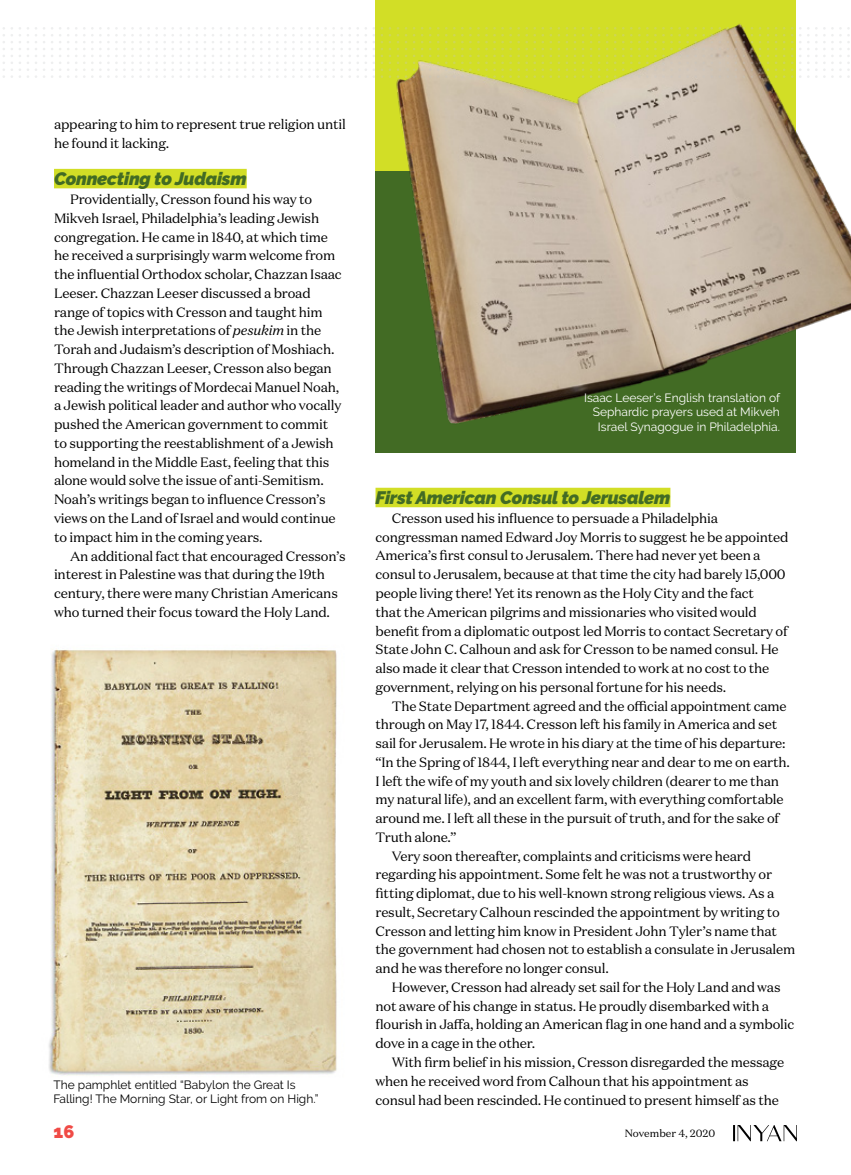
<style>
.page{position:relative;width:851px;height:1175px;background:#fff}
.page>*{position:absolute;margin:0;border:0;box-sizing:border-box;transform-origin:0 0}
.t1{font:italic 900 18px "Raleway";letter-spacing:-.015em;color:#426b24}
.t2{font:900 18px "Raleway";color:#f04b46}
.t3{font:13.5px/18.8px "Domaine Text";letter-spacing:-.015em;color:#000}
.t4{font:12px/14.4px "Raleway";color:#fff;text-align:right}
.t5{font:12px/14.4px "Raleway";color:#000}
.t6{font:10.5px "Domaine Text";color:#000}
.s1{font-style:italic}
</style>
<div class="page">
<img style="left:375px;top:0;width:475px;height:453px">
<svg style="left:3px;top:27px;width:847px;height:51px"></svg>
<div style="left:54px;top:169px;width:193px;height:19px;background:#d2de26"></div>
<div style="left:375px;top:488px;width:295px;height:19px;background:#d2de26"></div>
<img style="left:49px;top:649px;width:288px;height:427px">
<svg style="left:733px;top:1125px;width:63px;height:16px"></svg>
<p class="t3" style="left:54px;top:115px;width:293px">appearing to him to represent true religion until he found it lacking.</p>
<h1 class="t1" style="left:54px;top:169px;width:194px">Connecting to Judaism</h1>
<p class="t3" style="left:54px;top:190px;width:289px;text-indent:16px">Providentially, Cresson found his way to Mikveh Israel, Philadelphia’s leading Jewish congregation. He came in 1840, at which time he received a surprisingly warm welcome from the influential Orthodox scholar, Chazzan Isaac Leeser. Chazzan Leeser discussed a broad range of topics with Cresson and taught him the Jewish interpretations of <span class="s1">pesukim</span> in the Torah and Judaism’s description of Moshiach.<br>Through Chazzan Leeser, Cresson also began reading the writings of Mordecai Manuel Noah, a Jewish political leader and author who vocally pushed the American government to commit to supporting the reestablishment of a Jewish homeland in the Middle East, feeling that this alone would solve the issue of anti-Semitism.<br>Noah’s writings began to influence Cresson’s views on the Land of Israel and would continue to impact him in the coming years.</p>
<p class="t3" style="left:54px;top:546px;width:293px;text-indent:16px">An additional fact that encouraged Cresson’s interest in Palestine was that during the 19th century, there were many Christian Americans who turned their focus toward the Holy Land.</p>
<p class="t4" style="left:584px;top:390px;width:198px">Isaac Leeser’s English translation of<br>Sephardic prayers used at Mikveh<br>Israel Synagogue in Philadelphia.</p>
<h1 class="t1" style="left:375px;top:487px;width:296px">First American Consul to Jerusalem</h1>
<p class="t3" style="left:375px;top:508px;width:414px;text-indent:16px">Cresson used his influence to persuade a Philadelphia congressman named Edward Joy Morris to suggest he be appointed America’s first consul to Jerusalem. There had never yet been a consul to Jerusalem, because at that time the city had barely 15,000 people living there! Yet its renown as the Holy City and the fact<br>that the American pilgrims and missionaries who visited would benefit from a diplomatic outpost led Morris to contact Secretary of State John C. Calhoun and ask for Cresson to be named consul. He also made it clear that Cresson intended to work at no cost to the government, relying on his personal fortune for his needs.</p>
<p class="t3" style="left:392px;top:696px;width:396px">The State Department agreed and the official appointment came</p>
<p class="t3" style="left:375px;top:715px;width:403px">through on May 17, 1844. Cresson left his family in America and set</p>
<p class="t3" style="left:375px;top:733px;width:411px">sail for Jerusalem. He wrote in his diary at the time of his departure:</p>
<p class="t3" style="left:375px;top:752px;width:416px">“In the Spring of 1844, I left everything near and dear to me on earth.</p>
<p class="t3" style="left:375px;top:771px;width:405px">I left the wife of my youth and six lovely children (dearer to me than</p>
<p class="t3" style="left:375px;top:790px;width:409px">my natural life), and an excellent farm, with everything comfortable</p>
<p class="t3" style="left:375px;top:808px;width:405px">around me. I left all these in the pursuit of truth, and for the sake of</p>
<p class="t3" style="left:375px;top:827px;width:82px">Truth alone.”</p>
<p class="t3" style="left:392px;top:846px;width:361px">Very soon thereafter, complaints and criticisms were heard</p>
<p class="t3" style="left:375px;top:865px;width:398px">regarding his appointment. Some felt he was not a trustworthy or</p>
<p class="t3" style="left:375px;top:883px;width:400px">fitting diplomat, due to his well-known strong religious views. As a</p>
<p class="t3" style="left:375px;top:902px;width:406px">result, Secretary Calhoun rescinded the appointment by writing to</p>
<p class="t3" style="left:375px;top:921px;width:403px">Cresson and letting him know in President John Tyler’s name that</p>
<p class="t3" style="left:375px;top:940px;width:421px">the government had chosen not to establish a consulate in Jerusalem</p>
<p class="t3" style="left:375px;top:958px;width:235px">and he was therefore no longer consul.</p>
<p class="t3" style="left:392px;top:977px;width:390px">However, Cresson had already set sail for the Holy Land and was</p>
<p class="t3" style="left:375px;top:996px;width:395px">not aware of his change in status. He proudly disembarked with a</p>
<p class="t3" style="left:375px;top:1015px;width:420px">flourish in Jaffa, holding an American flag in one hand and a symbolic</p>
<p class="t3" style="left:375px;top:1033px;width:161px">dove in a cage in the other.</p>
<p class="t3" style="left:392px;top:1052px;width:394px">With firm belief in his mission, Cresson disregarded the message</p>
<p class="t3" style="left:375px;top:1071px;width:375px">when he received word from Calhoun that his appointment as</p>
<p class="t3" style="left:375px;top:1090px;width:405px">consul had been rescinded. He continued to present himself as the</p>
<p class="t5" style="left:53px;top:1077px;width:266px">The pamphlet entitled “Babylon the Great Is<br>Falling! The Morning Star, or Light from on High.”</p>
<h1 class="t2" style="left:53px;top:1121px;width:22px">16</h1>
<p class="t6" style="left:624px;top:1126px;width:92px">November 4, 2020</p>
</div>
